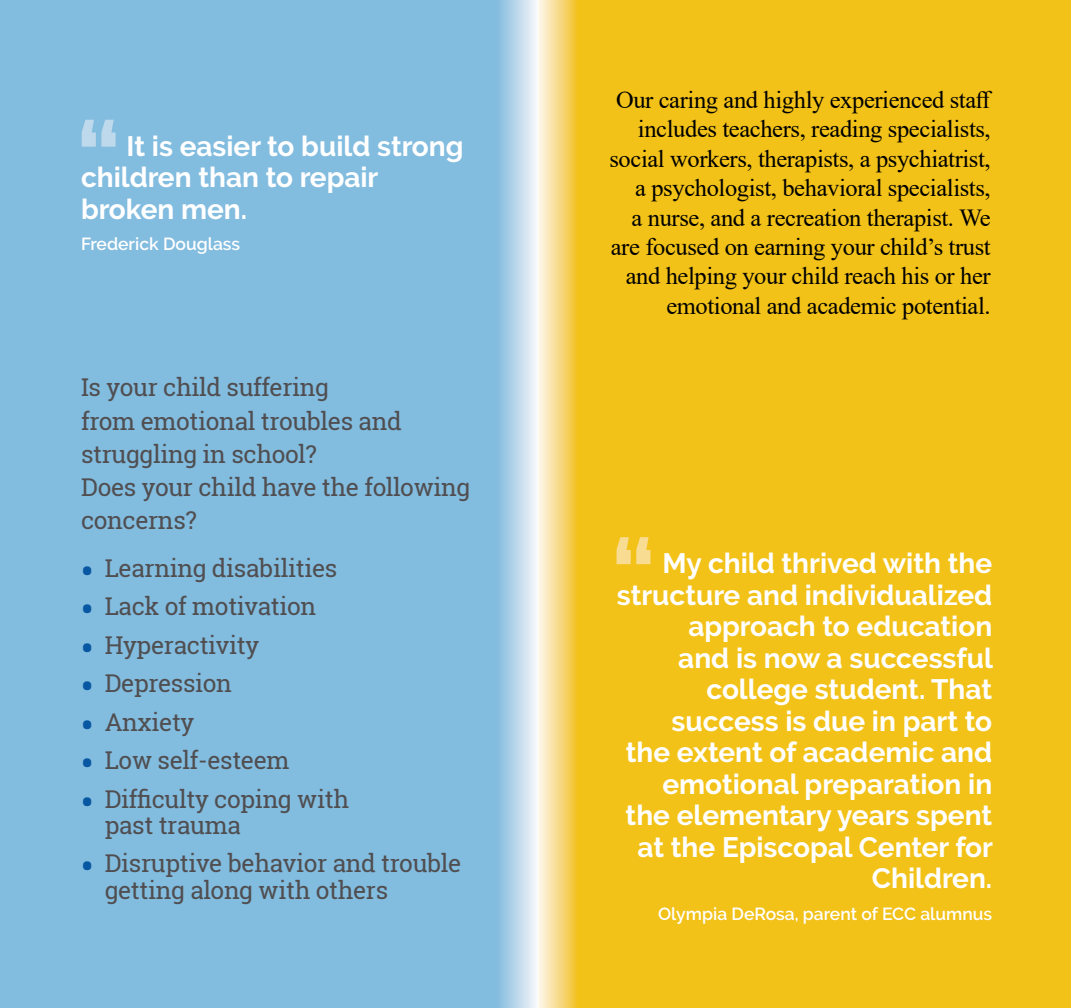
<style>
.page{position:relative;width:1071px;height:1008px;background:#fff}
.page>*{position:absolute;margin:0;border:0;box-sizing:border-box;transform-origin:0 0}
.t1{font:700 105px "Raleway";color:#bfd9ec}
.t2{font:700 105px "Raleway";color:#f8dc92}
.t3{font:700 28px/31.5px "Raleway";color:#fff}
.t4{font:24.5px/29.4px "Times New Roman";letter-spacing:-.015em;color:#000;text-align:right}
.t5{font:24.5px/33.2px "Roboto Slab";letter-spacing:-.015em;color:#504e50}
.t6{font:600 17.5px "Raleway";color:#fff}
.s1{font-weight:700;font-size:33.25px;color:#0857a2}
</style>
<div class="page">
<div style="left:551px;top:0;width:520px;height:1008px;background:#f2c219"></div>
<div style="left:0;top:0;width:522px;height:1008px;background:#82bcdf"></div>
<div style="left:536px;top:0;width:41px;height:1008px;background:linear-gradient(to right,#fef9f9,#f3c22d)"></div>
<div style="left:496px;top:0;width:42px;height:1008px;background:linear-gradient(to right,#81badd,#f6f7fb)"></div>
<h1 class="t1" style="left:76px;top:99px;width:47px">“</h1>
<p class="t3" style="left:81px;top:130px;width:384px;text-indent:45px">It is easier to build strong children than to repair broken men.</p>
<p class="t6" style="left:81px;top:234px;width:161px">Frederick Douglass</p>
<p class="t5" style="left:81px;top:371px;width:391px">Is your child suffering<br>from emotional troubles and struggling in school?<br>Does your child have the following concerns?</p>
<p class="t5" style="left:81px;top:551px;width:258px"><span class="s1">•</span> Learning disabilities</p>
<p class="t5" style="left:81px;top:589px;width:237px"><span class="s1">•</span> Lack of motivation</p>
<p class="t5" style="left:81px;top:628px;width:180px"><span class="s1">•</span> Hyperactivity</p>
<p class="t5" style="left:81px;top:666px;width:152px"><span class="s1">•</span> Depression</p>
<p class="t5" style="left:81px;top:705px;width:115px"><span class="s1">•</span> Anxiety</p>
<p class="t5" style="left:81px;top:743px;width:210px"><span class="s1">•</span> Low self-esteem</p>
<p class="t5" style="left:105px;top:785px;width:246px;line-height:26.2px;text-indent:-24px"><span class="s1">•</span> Difficulty coping with past trauma</p>
<p class="t5" style="left:105px;top:850px;width:358px;line-height:26.2px;text-indent:-24px"><span class="s1">•</span> Disruptive behavior and trouble getting along with others</p>
<p class="t4" style="left:609px;top:84px;width:385px">Our caring and highly experienced staff includes teachers, reading specialists, social workers, therapists, a psychiatrist, a psychologist, behavioral specialists,<br>a nurse, and a recreation therapist. We are focused on earning your child’s trust and helping your child reach his or her emotional and academic potential.</p>
<h1 class="t2" style="left:611px;top:517px;width:47px">“</h1>
<p class="t3" style="left:617px;top:548px;width:378px;text-align:right">My child thrived with the structure and individualized approach to education<br>and is now a successful college student. That success is due in part to<br>the extent of academic and emotional preparation in the elementary years spent at the Episcopal Center for<br>Children.</p>
<p class="t6" style="left:658px;top:903px;width:336px">Olympia DeRosa, parent of ECC alumnus</p>
</div>
